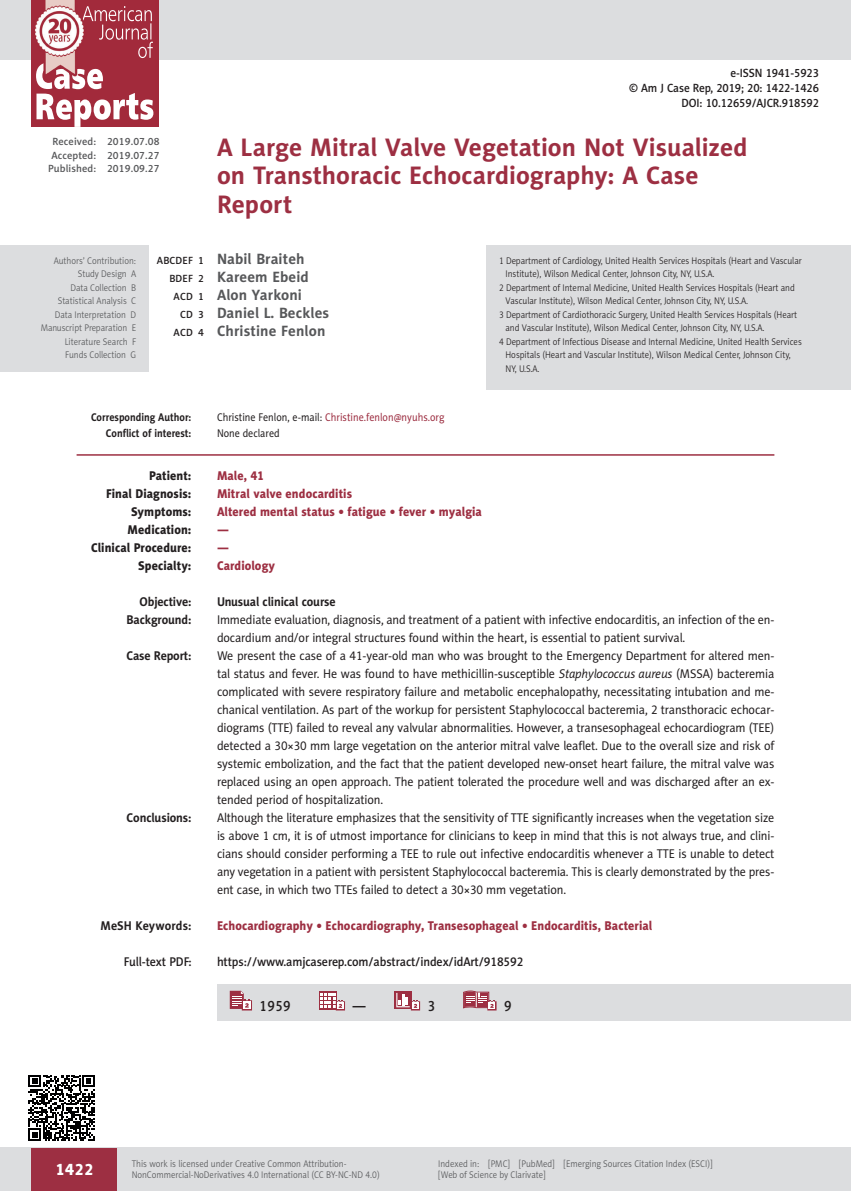
<style>
.page{position:relative;width:851px;height:1191px;background:#fff}
.page>*{position:absolute;margin:0;border:0;box-sizing:border-box;transform-origin:0 0}
.AJCR_Tytul{font:700 25.5px/28.5px "Naomi Sans EFN";color:#9d2f42}
.t1{font:16.5px "Naomi Sans EFN Heavy";color:#fff}
.AJCR_Autorzy{font:700 15px "Naomi Sans EFN";letter-spacing:.01em;color:#57585a}
.AJCR_dane{font:15px "Naomi Sans EFN Medium";color:#231f20;scale:.9 1}
.AJCR_Summary_body{font:12.75px/18px "Naomi Sans EFN";letter-spacing:-.01em;color:#231f20;text-align:justify;scale:.95 1}
.AJCR_keywords{font:12.75px "Naomi Sans EFN Heavy";letter-spacing:.005em;color:#9d2f42;scale:.95 1}
.AJCR_keywords-2{font:12.75px "Naomi Sans EFN Heavy";letter-spacing:.005em;color:#231f20;scale:.95 1}
.AJCR_full_text_pdf{font:12.75px "Naomi Sans EFN Medium";letter-spacing:-.01em;color:#231f20;scale:.95 1}
.AJCR_Summary_body-2{font:700 12.75px "Naomi Sans EFN";letter-spacing:-.01em;color:#231f20;scale:.95 1}
.AJCR_keywords-3{font:700 12.75px "Naomi Sans EFN";letter-spacing:.005em;color:#231f20;scale:.95 1}
.AJCR_full_text_pdf-2{font:12px "Naomi Sans EFN Medium";letter-spacing:-.01em;color:#231f20;scale:.95 1}
.AJCR_Adres{font:11.25px "Naomi Sans EFN";color:#9d2f42;scale:.9 1}
.AJCR_Adres-2{font:700 11.25px "Naomi Sans EFN";color:#231f20;scale:.9 1}
.AJCR_Adres-3{font:11.25px "Naomi Sans EFN";color:#231f20;scale:.9 1}
.t2{font:10.5px "Naomi Sans EFN Medium";letter-spacing:.01em;color:#57585a}
.AJCR_Afiliacja{font:9.75px/13.5px "Naomi Sans EFN Light";color:#231f20;scale:.9 1}
.t3{font:9.75px/11.2px "Naomi Sans EFN Light";color:#57585a;scale:.9 1}
.s1{font-family:"Naomi Sans EFN Medium";font-weight:400;font-size:10.5px;color:#231f20}
.s2{color:#231f20}
.s3{font-style:italic}
</style>
<div class="page">
<div style="left:217px;top:984px;width:633px;height:36px;background:#dcdddf"></div>
<svg style="left:230px;top:990px;width:22px;height:20px"></svg>
<div style="left:319px;top:991px;width:17px;height:18px;background:#9d2f42"></div>
<svg style="left:320px;top:992px;width:25px;height:18px"></svg>
<div style="left:394px;top:991px;width:18px;height:18px;background:#9d2f42"></div>
<svg style="left:396px;top:993px;width:24px;height:17px"></svg>
<svg style="left:463px;top:990px;width:33px;height:20px"></svg>
<hr style="left:77px;top:454px;width:697px;height:2px;background:#9d2f42">
<div style="left:0;top:246px;width:149px;height:126px;background:#dcdddf"></div>
<div style="left:486px;top:246px;width:364px;height:144px;background:#dcdddf"></div>
<svg style="left:28px;top:1075px;width:67px;height:66px"></svg>
<hr style="left:850px;top:0;width:1px;height:60px;background:#dcdddf">
<div style="left:0;top:1148px;width:850px;height:43px;background:#dcdddf"></div>
<div style="left:32px;top:1147px;width:85px;height:43px;background:#9d2f42"></div>
<div style="left:0;top:0;width:850px;height:60px;background:#dcdddf"></div>
<img style="left:32px;top:0;width:127px;height:127px">
<img style="left:36px;top:63px;width:117px;height:64px">
<img style="left:82px;top:6px;width:70px;height:34px">
<p class="AJCR_full_text_pdf-2" style="left:730px;top:66px;width:95px">e-ISSN 1941-5923</p>
<p class="AJCR_full_text_pdf-2" style="left:629px;top:81px;width:201px">© Am J Case Rep, 2019; 20: 1422-1426</p>
<p class="AJCR_full_text_pdf-2" style="left:681px;top:96px;width:146px">DOI: 10.12659/AJCR.918592</p>
<p class="AJCR_Tytul" style="left:217px;top:133px;width:532px">A Large Mitral Valve Vegetation Not Visualized on Transthoracic Echocardiography: A Case<br>Report</p>
<p class="AJCR_Autorzy" style="left:157px;top:250px;width:149px"><span class="s1">ABCDEF 1</span> Nabil Braiteh</p>
<p class="AJCR_Autorzy" style="left:169px;top:268px;width:141px"><span class="s1">BDEF 2</span> Kareem Ebeid</p>
<p class="AJCR_Autorzy" style="left:173px;top:286px;width:130px"><span class="s1">ACD 1</span> Alon Yarkoni</p>
<p class="AJCR_Autorzy" style="left:180px;top:304px;width:151px"><span class="s1">CD 3</span> Daniel L. Beckles</p>
<p class="AJCR_Autorzy" style="left:173px;top:322px;width:153px"><span class="s1">ACD 4</span> Christine Fenlon</p>
<p class="t2" style="left:52px;top:136px;width:109px">Received: 2019.07.08</p>
<p class="t2" style="left:51px;top:149px;width:110px">Accepted: 2019.07.27</p>
<p class="t2" style="left:48px;top:163px;width:113px">Published: 2019.09.27</p>
<p class="AJCR_Afiliacja" style="left:505px;top:254px;width:331px;text-indent:-6px">1 Department of Cardiology, United Health Services Hospitals (Heart and Vascular<br>Institute), Wilson Medical Center, Johnson City, NY, U.S.A.</p>
<p class="AJCR_Afiliacja" style="left:505px;top:281px;width:323px;text-indent:-6px">2 Department of Internal Medicine, United Health Services Hospitals (Heart and<br>Vascular Institute), Wilson Medical Center, Johnson City, NY, U.S.A.</p>
<p class="AJCR_Afiliacja" style="left:505px;top:308px;width:325px;text-indent:-6px">3 Department of Cardiothoracic Surgery, United Health Services Hospitals (Heart and Vascular Institute), Wilson Medical Center, Johnson City, NY, U.S.A.</p>
<p class="AJCR_Afiliacja" style="left:505px;top:335px;width:331px;text-indent:-6px">4 Department of Infectious Disease and Internal Medicine, United Health Services<br>Hospitals (Heart and Vascular Institute), Wilson Medical Center, Johnson City,<br>NY, U.S.A.</p>
<p class="t3" style="left:54px;top:255px;width:93px">Authors’ Contribution:</p>
<p class="t3" style="left:78px;top:268px;width:66px">Study Design A</p>
<p class="t3" style="left:70px;top:282px;width:74px">Data Collection B</p>
<p class="t3" style="left:58px;top:295px;width:89px">Statistical Analysis C</p>
<p class="t3" style="left:55px;top:309px;width:92px">Data Interpretation D</p>
<p class="t3" style="left:41px;top:322px;width:107px">Manuscript Preparation E</p>
<p class="t3" style="left:65px;top:336px;width:81px">Literature Search F</p>
<p class="t3" style="left:65px;top:349px;width:80px">Funds Collection G</p>
<p class="AJCR_Adres-2" style="left:91px;top:411px;width:113px">Corresponding Author:</p>
<p class="AJCR_Adres" style="left:217px;top:411px;width:254px"><span class="s2">Christine Fenlon, e-mail:</span> Christine.fenlon@nyuhs.org</p>
<p class="AJCR_Adres-2" style="left:106px;top:427px;width:97px">Conflict of interest:</p>
<p class="AJCR_Adres-3" style="left:217px;top:427px;width:71px">None declared</p>
<p class="AJCR_keywords-2" style="left:149px;top:468px;width:46px">Patient:</p>
<p class="AJCR_keywords" style="left:217px;top:468px;width:51px">Male, 41</p>
<p class="AJCR_keywords-2" style="left:106px;top:486px;width:91px">Final Diagnosis:</p>
<p class="AJCR_keywords" style="left:217px;top:486px;width:144px">Mitral valve endocarditis</p>
<p class="AJCR_keywords-2" style="left:131px;top:504px;width:65px">Symptoms:</p>
<p class="AJCR_keywords" style="left:217px;top:504px;width:280px">Altered mental status • fatigue • fever • myalgia</p>
<p class="AJCR_keywords-2" style="left:128px;top:522px;width:69px">Medication:</p>
<p class="AJCR_keywords" style="left:217px;top:522px;width:14px">—</p>
<p class="AJCR_keywords-2" style="left:91px;top:540px;width:107px">Clinical Procedure:</p>
<p class="AJCR_keywords" style="left:217px;top:540px;width:14px">—</p>
<p class="AJCR_keywords-2" style="left:138px;top:558px;width:58px">Specialty:</p>
<p class="AJCR_keywords" style="left:217px;top:558px;width:63px">Cardiology</p>
<p class="AJCR_Summary_body-2" style="left:139px;top:594px;width:56px">Objective:</p>
<p class="AJCR_Summary_body-2" style="left:217px;top:594px;width:126px">Unusual clinical course</p>
<p class="AJCR_Summary_body-2" style="left:126px;top:612px;width:70px">Background:</p>
<p class="AJCR_Summary_body" style="left:217px;top:611px;width:588px">Immediate evaluation, diagnosis, and treatment of a patient with infective endocarditis, an infection of the en&shy;docardium and/or integral structures found within the heart, is essential to patient survival.</p>
<p class="AJCR_Summary_body-2" style="left:126px;top:648px;width:70px">Case Report:</p>
<p class="AJCR_Summary_body" style="left:217px;top:647px;width:588px">We present the case of a 41-year-old man who was brought to the Emergency Department for altered men&shy;tal status and fever. He was found to have methicillin-susceptible <span class="s3">Staphylococcus aureus</span> (MSSA) bacteremia complicated with severe respiratory failure and metabolic encephalopathy, necessitating intubation and me&shy;chanical ventilation. As part of the workup for persistent Staphylococcal bacteremia, 2 transthoracic echocar&shy;diograms (TTE) failed to reveal any valvular abnormalities. However, a transesophageal echocardiogram (TEE) detected a 30×30 mm large vegetation on the anterior mitral valve leaflet. Due to the overall size and risk of systemic embolization, and the fact that the patient developed new-onset heart failure, the mitral valve was replaced using an open approach. The patient tolerated the procedure well and was discharged after an ex&shy;tended period of hospitalization.</p>
<p class="AJCR_Summary_body-2" style="left:127px;top:810px;width:70px">Conclusions:</p>
<p class="AJCR_Summary_body" style="left:217px;top:809px;width:588px">Although the literature emphasizes that the sensitivity of TTE significantly increases when the vegetation size is above 1 cm, it is of utmost importance for clinicians to keep in mind that this is not always true, and clini&shy;cians should consider performing a TEE to rule out infective endocarditis whenever a TTE is unable to detect any vegetation in a patient with persistent Staphylococcal bacteremia. This is clearly demonstrated by the pres&shy;ent case, in which two TTEs failed to detect a 30×30 mm vegetation.</p>
<p class="AJCR_keywords-3" style="left:100px;top:918px;width:97px">MeSH Keywords:</p>
<p class="AJCR_keywords" style="left:217px;top:918px;width:459px">Echocardiography • Echocardiography, Transesophageal • Endocarditis, Bacterial</p>
<p class="AJCR_full_text_pdf" style="left:124px;top:954px;width:73px">Full-text PDF:</p>
<p class="AJCR_full_text_pdf" style="left:217px;top:954px;width:324px">https://www.amjcaserep.com/abstract/index/idArt/918592</p>
<p class="AJCR_dane" style="left:259px;top:996px;width:36px">1959</p>
<p class="AJCR_dane" style="left:352px;top:996px;width:16px">—</p>
<p class="AJCR_dane" style="left:427px;top:996px;width:10px">3</p>
<p class="AJCR_dane" style="left:504px;top:996px;width:10px">9</p>
<p class="t1" style="left:55px;top:1159px;width:40px">1422</p>
<p class="t3" style="left:438px;top:1158px;width:306px">Indexed in: [PMC] [PubMed] [Emerging Sources Citation Index (ESCI)] [Web of Science by Clarivate]</p>
<p class="t3" style="left:132px;top:1158px;width:277px">This work is licensed under Creative Common Attribution-<br>NonCommercial-NoDerivatives 4.0 International (CC BY-NC-ND 4.0)</p>
</div>
